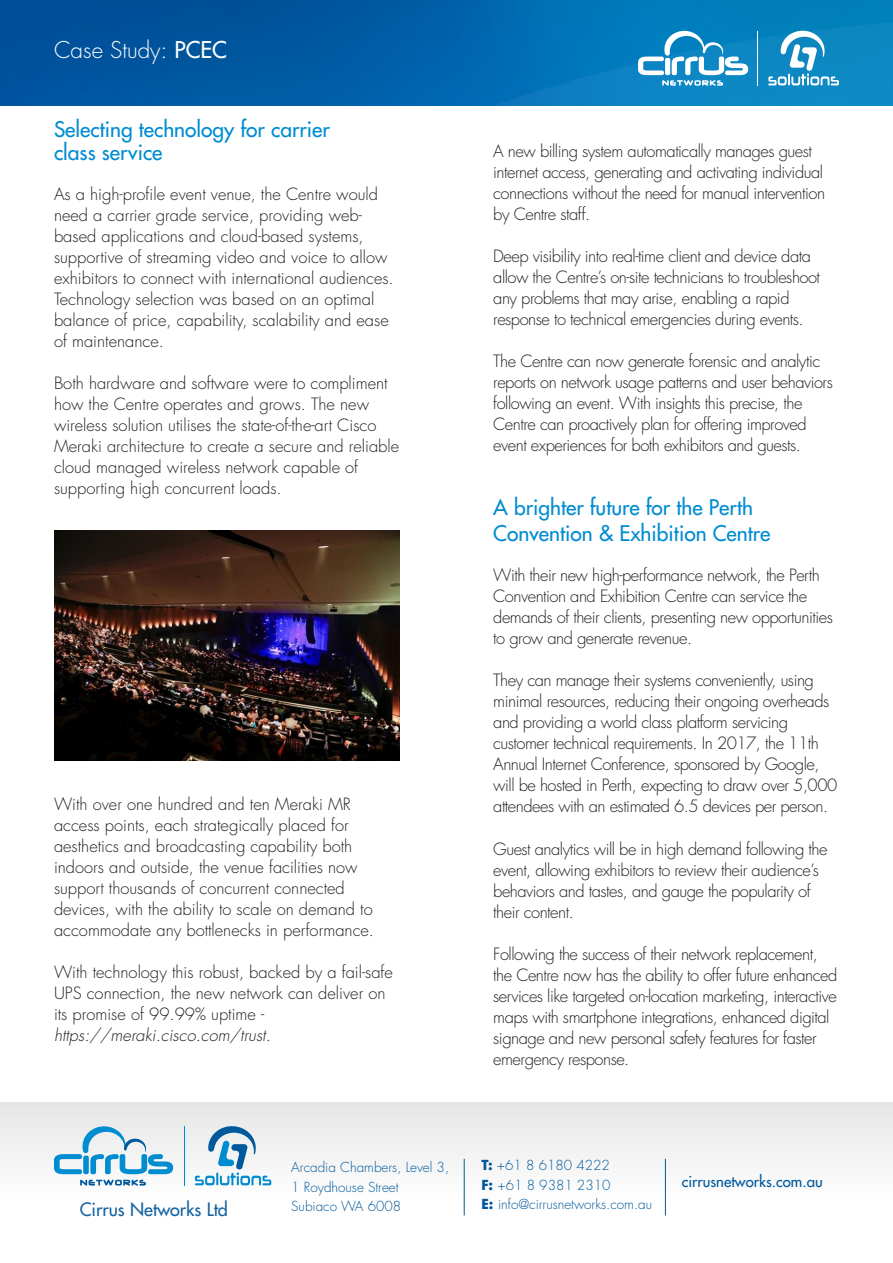
<style>
.page{position:relative;width:893px;height:1263px;background:#fff}
.page>*{position:absolute;margin:0;border:0;box-sizing:border-box;transform-origin:0 0}
.t1{font:300 22.5px "Futura";color:#fff}
.t2{font:21px/25.5px "Futura";color:#008cd1}
.Contact_title{font:18px "Futura";color:#1663a2}
.t3{font:300 16.5px/21px "Futura";letter-spacing:-.03em;color:#231f20}
.t4{font:300 16.5px/21px "Futura";color:#231f20}
.t5{font:italic 300 16.5px "Futura";color:#231f20}
.t6{font:15px "Futura";color:#00599c}
.Body{font:300 13.5px "Futura";color:#00599c}
.s1{font-weight:400}
.s2{font-weight:700}
</style>
<div class="page">
<div style="left:0;top:1103px;width:893px;height:96px;background:#f2f2f2"></div>
<hr style="left:464px;top:1159px;width:1px;height:56px;background:#00599c">
<hr style="left:665px;top:1159px;width:1px;height:56px;background:#00599c">
<img style="left:0;top:0;width:893px;height:106px">
<img style="left:54px;top:530px;width:346px;height:231px">
<svg style="left:638px;top:29px;width:110px;height:57px"></svg>
<svg style="left:768px;top:28px;width:71px;height:57px"></svg>
<hr style="left:757px;top:31px;width:1px;height:55px;background:#fff">
<svg style="left:54px;top:1126px;width:119px;height:48px"></svg>
<svg style="left:80px;top:1180px;width:66px;height:5px"></svg>
<svg style="left:195px;top:1126px;width:76px;height:59px"></svg>
<hr style="left:184px;top:1126px;width:1px;height:59px;background:#008cd1">
<p class="t1" style="left:54px;top:37px;width:175px">Case Study: <span class="s1">PCEC</span></p>
<p class="t2" style="left:54px;top:117px;width:277px">Selecting technology for carrier</p>
<p class="t2" style="left:54px;top:140px;width:110px">class service</p>
<p class="t4" style="left:54px;top:184px;width:341px">As a high-profile event venue, the Centre would need a carrier grade service, providing web&shy;based applications and cloud-based systems, supportive of streaming video and voice to allow exhibitors to connect with international audiences.<br>Technology selection was based on an optimal balance of price, capability, scalability and ease of maintenance.</p>
<p class="t4" style="left:54px;top:373px;width:347px">Both hardware and software were to compliment how the Centre operates and grows. The new wireless solution utilises the state-of-the-art Cisco Meraki architecture to create a secure and reliable cloud managed wireless network capable of supporting high concurrent loads.</p>
<p class="t4" style="left:54px;top:793px;width:322px">With over one hundred and ten Meraki MR access points, each strategically placed for aesthetics and broadcasting capability both indoors and outside, the venue facilities now support thousands of concurrent connected devices, with the ability to scale on demand to accommodate any bottlenecks in performance.</p>
<p class="t4" style="left:54px;top:961px;width:340px">With technology this robust, backed by a fail-safe<br>UPS connection, the new network can deliver on its promise of 99.99% uptime -</p>
<p class="t5" style="left:54px;top:1024px;width:218px">https://meraki.cisco.com/trust.</p>
<p class="t3" style="left:493px;top:141px;width:333px">A new billing system automatically manages guest internet access, generating and activating individual connections without the need for manual intervention by Centre staff.</p>
<p class="t3" style="left:493px;top:246px;width:328px">Deep visibility into real-time client and device data allow the Centre’s on-site technicians to troubleshoot any problems that may arise, enabling a rapid response to technical emergencies during events.</p>
<p class="t3" style="left:493px;top:351px;width:341px">The Centre can now generate forensic and analytic reports on network usage patterns and user behaviors following an event. With insights this precise, the Centre can proactively plan for offering improved event experiences for both exhibitors and guests.</p>
<p class="t2" style="left:493px;top:495px;width:279px">A brighter future for the Perth<br>Convention &amp; Exhibition Centre</p>
<p class="t3" style="left:493px;top:565px;width:341px">With their new high-performance network, the Perth Convention and Exhibition Centre can service the demands of their clients, presenting new opportunities to grow and generate revenue.</p>
<p class="t3" style="left:493px;top:670px;width:346px">They can manage their systems conveniently, using minimal resources, reducing their ongoing overheads and providing a world class platform servicing customer technical requirements. In 2017, the 11th Annual Internet Conference, sponsored by Google, will be hosted in Perth, expecting to draw over 5,000 attendees with an estimated 6.5 devices per person.</p>
<p class="t3" style="left:493px;top:838px;width:336px">Guest analytics will be in high demand following the event, allowing exhibitors to review their audience’s behaviors and tastes, and gauge the popularity of their content.</p>
<p class="t3" style="left:493px;top:943px;width:346px">Following the success of their network replacement, the Centre now has the ability to offer future enhanced services like targeted on-location marketing, interactive maps with smartphone integrations, enhanced digital signage and new personal safety features for faster emergency response.</p>
<p class="Contact_title" style="left:80px;top:1198px;width:150px">Cirrus Networks Ltd</p>
<p class="Body" style="left:291px;top:1159px;width:159px">Arcadia Chambers, Level 3,</p>
<p class="Body" style="left:291px;top:1179px;width:109px">1 Roydhouse Street</p>
<p class="Body" style="left:291px;top:1198px;width:111px">Subiaco WA 6008</p>
<p class="Body" style="left:481px;top:1157px;width:130px"><span class="s2">T:</span> +61 8 6180 4222</p>
<p class="Body" style="left:481px;top:1177px;width:131px"><span class="s2">F:</span> +61 8 9381 2310</p>
<p class="Body" style="left:481px;top:1196px;width:172px"><span class="s2">E:</span> info@cirrusnetworks.com.au</p>
<p class="t6" style="left:682px;top:1172px;width:142px">cirrusnetworks.com.au</p>
</div>
